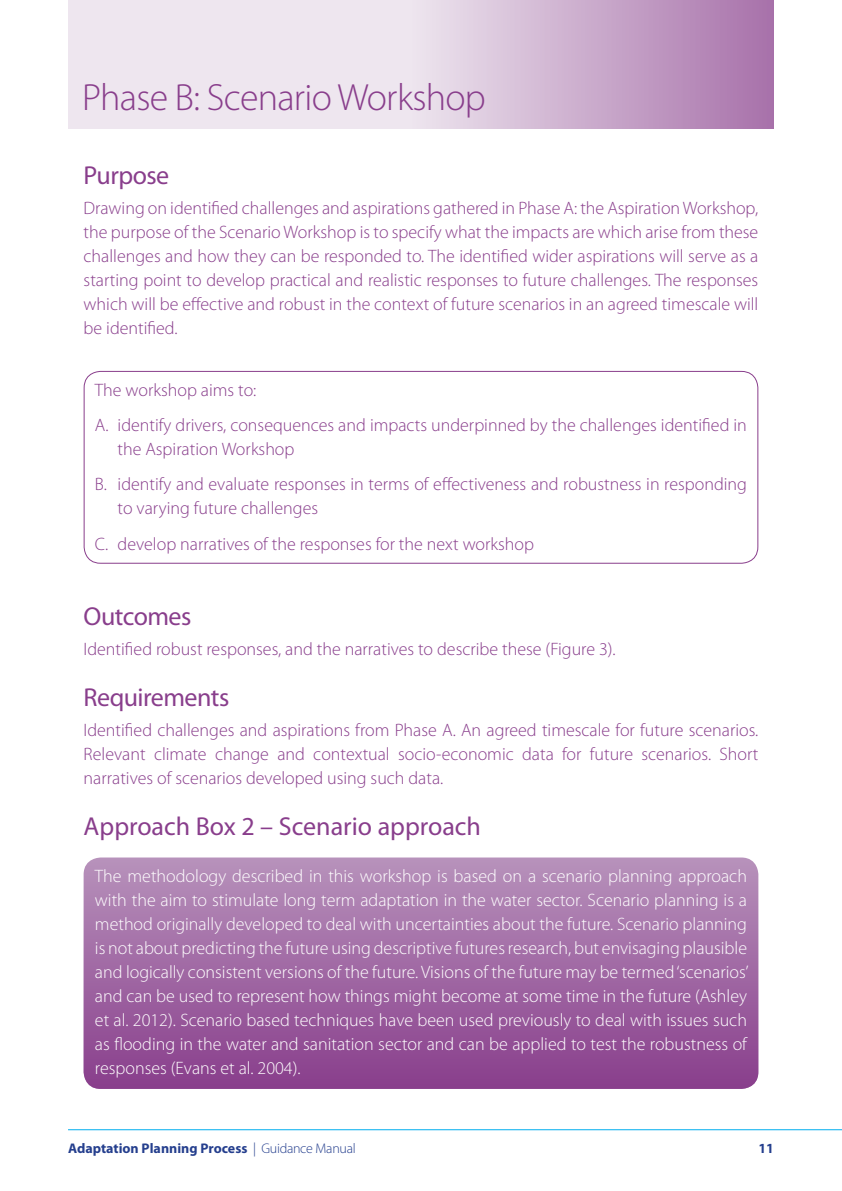
<style>
.page{position:relative;width:842px;height:1191px;background:#fff}
.page>*{position:absolute;margin:0;border:0;box-sizing:border-box;transform-origin:0 0}
.t1{font:300 38px "Myriad Pro";letter-spacing:-.02em;color:#893e8c}
.t2{font:26px "Myriad Pro";letter-spacing:-.015em;color:#893e8c}
.t3{font:300 18px/24px "Myriad Pro";color:#893e8c;text-align:justify}
.t4{font:300 18px/24px "Myriad Pro";color:#fff;text-align:justify}
.t5{font:700 14px "Myriad Pro";color:#253f8e}
.s1{font-weight:300}
</style>
<div class="page">
<hr style="left:68px;top:1129px;width:774px;height:1px;background:#00aeef">
<div style="left:68px;top:0;width:706px;height:129px;background:#eee6ef"></div>
<div style="left:411px;top:0;width:363px;height:129px;background:linear-gradient(to right,#ede5ee,#a771aa)"></div>
<div style="left:84px;top:371px;width:674px;height:193px;border:1px solid #893e8c;border-radius:17px"></div>
<div style="left:84px;top:857px;width:674px;height:232px;background:linear-gradient(to bottom,#b792bb,#893e8c);border-radius:17px"></div>
<p class="t1" style="left:82px;top:76px;width:405px">Phase B: Scenario Workshop</p>
<p class="t2" style="left:84px;top:161px;width:87px">Purpose</p>
<p class="t3" style="left:84px;top:196px;width:676px">Drawing on identified challenges and aspirations gathered in Phase A: the Aspiration Workshop, the purpose of the Scenario Workshop is to specify what the impacts are which arise from these challenges and how they can be responded to. The identified wider aspirations will serve as a starting point to develop practical and realistic responses to future challenges. The responses which will be effective and robust in the context of future scenarios in an agreed timescale will be identified.</p>
<p class="t3" style="left:95px;top:378px;width:163px">The workshop aims to:</p>
<p class="t3" style="left:118px;top:413px;width:631px;text-indent:-23px">A. identify drivers, consequences and impacts underpinned by the challenges identified in the Aspiration Workshop</p>
<p class="t3" style="left:118px;top:473px;width:631px;text-indent:-23px">B. identify and evaluate responses in terms of effectiveness and robustness in responding to varying future challenges</p>
<p class="t3" style="left:95px;top:532px;width:441px">C. develop narratives of the responses for the next workshop</p>
<p class="t2" style="left:84px;top:602px;width:109px">Outcomes</p>
<p class="t3" style="left:84px;top:637px;width:533px">Identified robust responses, and the narratives to describe these (Figure 3).</p>
<p class="t2" style="left:84px;top:683px;width:147px">Requirements</p>
<p class="t3" style="left:84px;top:718px;width:676px">Identified challenges and aspirations from Phase A. An agreed timescale for future scenarios.<br>Relevant climate change and contextual socio-economic data for future scenarios. Short narratives of scenarios developed using such data.</p>
<p class="t2" style="left:84px;top:812px;width:399px">Approach Box 2 – Scenario approach</p>
<p class="t4" style="left:95px;top:864px;width:655px">The methodology described in this workshop is based on a scenario planning approach with the aim to stimulate long term adaptation in the water sector. Scenario planning is a method originally developed to deal with uncertainties about the future. Scenario planning is not about predicting the future using descriptive futures research, but envisaging plausible and logically consistent versions of the future. Visions of the future may be termed ‘scenarios’ and can be used to represent how things might become at some time in the future (Ashley et al. 2012). Scenario based techniques have been used previously to deal with issues such as flooding in the water and sanitation sector and can be applied to test the robustness of responses (Evans et al. 2004).</p>
<p class="t5" style="left:68px;top:1140px;width:289px">Adaptation Planning Process <span class="s1">| Guidance Manual</span></p>
<p class="t5" style="left:758px;top:1140px;width:17px">11</p>
</div>
